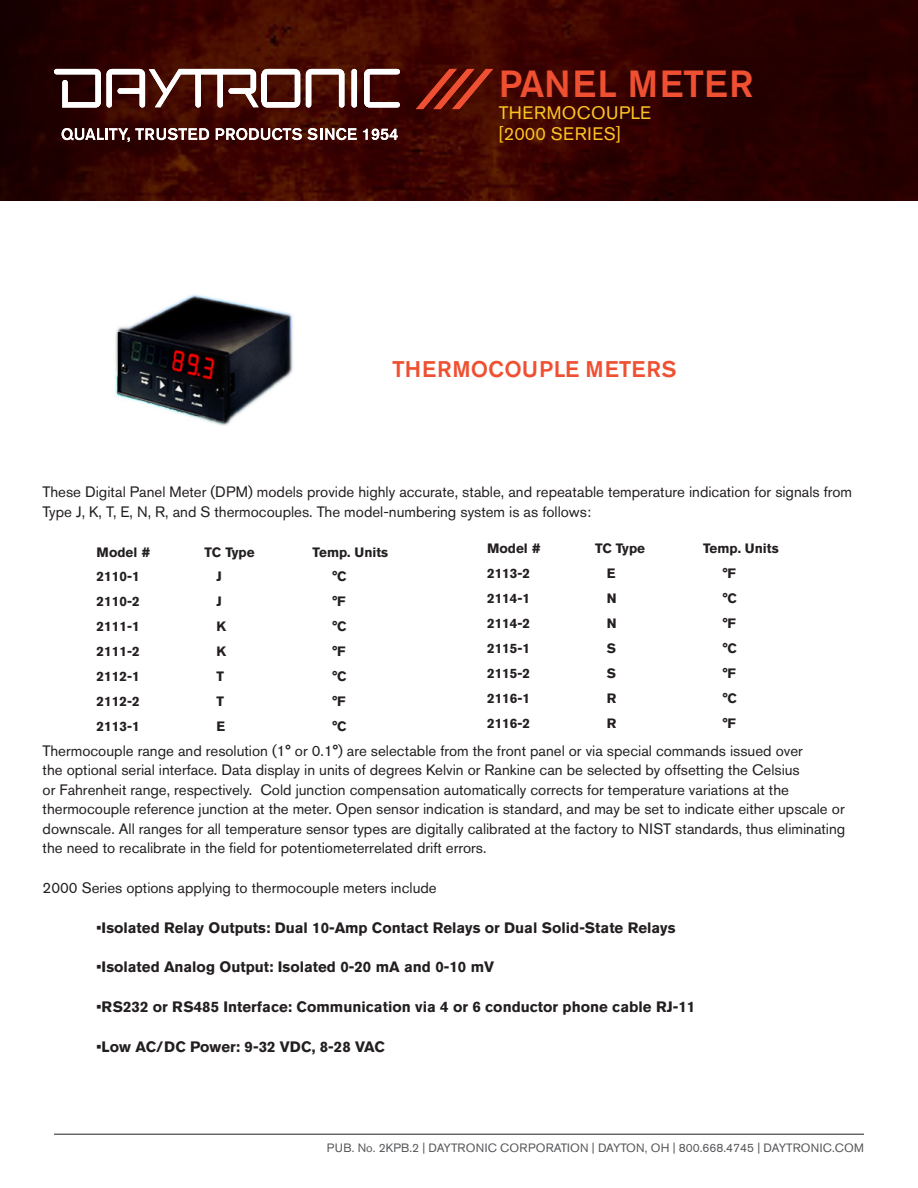
<style>
.page{position:relative;width:918px;height:1188px;background:#fff}
.page>*{position:absolute;margin:0;border:0;box-sizing:border-box;transform-origin:0 0}
.Orange_Model_Number{font:500 37.5px "Akzidenz Grotesk BE";letter-spacing:.02em;color:#ef5032}
.Orange_Header_Block{font:500 22.5px "Akzidenz Grotesk BE";letter-spacing:.02em;color:#ef5032}
.Yellow_Header_Type{font:18px "Akzidenz Grotesk BE";letter-spacing:.02em;color:#fec422}
.Last_Sentence_of_Bod{font:15px/19.5px "Akzidenz Grotesk BE";color:#231f20}
.Last_Sentence_of_Bod-2{font:700 15px "Akzidenz Grotesk BE";color:#231f20}
.Specifications_Copy{font:700 13.5px "Akzidenz Grotesk BE";color:#231f20}
.Footer_Copy{font:12px "Akzidenz Grotesk BE";color:#57585a}
</style>
<div class="page">
<hr style="left:54px;top:1134px;width:810px;height:1px;background:#231f20">
<img style="left:0;top:0;width:918px;height:201px">
<div style="left:351px;top:69px;width:6px;height:39px;background:#fff;border-radius:3px"></div>
<svg style="left:54px;top:69px;width:246px;height:39px"></svg>
<svg style="left:364px;top:69px;width:36px;height:39px"></svg>
<svg style="left:306px;top:69px;width:38px;height:39px"></svg>
<svg style="left:62px;top:128px;width:147px;height:14px"></svg>
<svg style="left:216px;top:128px;width:141px;height:12px"></svg>
<svg style="left:363px;top:129px;width:35px;height:11px"></svg>
<svg style="left:416px;top:69px;width:77px;height:40px;background:#761d0f"></svg>
<img style="left:115px;top:294px;width:178px;height:132px">
<p class="Orange_Model_Number" style="left:499px;top:61px;width:256px">PANEL METER</p>
<p class="Yellow_Header_Type" style="left:499px;top:102px;width:154px">THERMOCOUPLE</p>
<p class="Yellow_Header_Type" style="left:499px;top:123px;width:123px">[2000 SERIES]</p>
<p class="Orange_Header_Block" style="left:392px;top:355px;width:286px">THERMOCOUPLE METERS</p>
<p class="Last_Sentence_of_Bod" style="left:43px;top:482px;width:811px">These Digital Panel Meter (DPM) models provide highly accurate, stable, and repeatable temperature indication for signals from<br>Type J, K, T, E, N, R, and S thermocouples. The model-numbering system is as follows:</p>
<p class="Specifications_Copy" style="left:97px;top:544px;width:55px">Model #</p>
<p class="Specifications_Copy" style="left:205px;top:544px;width:51px">TC Type</p>
<p class="Specifications_Copy" style="left:313px;top:544px;width:77px">Temp. Units</p>
<p class="Specifications_Copy" style="left:97px;top:569px;width:44px">2110-1</p>
<p class="Specifications_Copy" style="left:216px;top:569px;width:7px">J</p>
<p class="Specifications_Copy" style="left:332px;top:569px;width:16px">°C</p>
<p class="Specifications_Copy" style="left:97px;top:594px;width:44px">2110-2</p>
<p class="Specifications_Copy" style="left:216px;top:594px;width:7px">J</p>
<p class="Specifications_Copy" style="left:332px;top:594px;width:15px">°F</p>
<p class="Specifications_Copy" style="left:97px;top:619px;width:44px">2111-1</p>
<p class="Specifications_Copy" style="left:216px;top:619px;width:11px">K</p>
<p class="Specifications_Copy" style="left:332px;top:619px;width:16px">°C</p>
<p class="Specifications_Copy" style="left:97px;top:644px;width:44px">2111-2</p>
<p class="Specifications_Copy" style="left:216px;top:644px;width:11px">K</p>
<p class="Specifications_Copy" style="left:332px;top:644px;width:15px">°F</p>
<p class="Specifications_Copy" style="left:97px;top:668px;width:44px">2112-1</p>
<p class="Specifications_Copy" style="left:216px;top:668px;width:9px">T</p>
<p class="Specifications_Copy" style="left:332px;top:668px;width:16px">°C</p>
<p class="Specifications_Copy" style="left:97px;top:693px;width:44px">2112-2</p>
<p class="Specifications_Copy" style="left:216px;top:693px;width:9px">T</p>
<p class="Specifications_Copy" style="left:332px;top:693px;width:15px">°F</p>
<p class="Specifications_Copy" style="left:97px;top:718px;width:44px">2113-1</p>
<p class="Specifications_Copy" style="left:216px;top:718px;width:10px">E</p>
<p class="Specifications_Copy" style="left:332px;top:718px;width:16px">°C</p>
<p class="Last_Sentence_of_Bod" style="left:43px;top:741px;width:804px">Thermocouple range and resolution (1° or 0.1°) are selectable from the front panel or via special commands issued over<br>the optional serial interface. Data display in units of degrees Kelvin or Rankine can be selected by offsetting the Celsius<br>or Fahrenheit range, respectively. Cold junction compensation automatically corrects for temperature variations at the thermocouple reference junction at the meter. Open sensor indication is standard, and may be set to indicate either upscale or downscale. All ranges for all temperature sensor types are digitally calibrated at the factory to NIST standards, thus eliminating the need to recalibrate in the field for potentiometerrelated drift errors.</p>
<p class="Last_Sentence_of_Bod" style="left:43px;top:878px;width:396px">2000 Series options applying to thermocouple meters include</p>
<p class="Last_Sentence_of_Bod-2" style="left:97px;top:919px;width:580px">•Isolated Relay Outputs: Dual 10-Amp Contact Relays or Dual Solid-State Relays</p>
<p class="Last_Sentence_of_Bod-2" style="left:97px;top:959px;width:399px">•Isolated Analog Output: Isolated 0-20 mA and 0-10 mV</p>
<p class="Last_Sentence_of_Bod-2" style="left:97px;top:998px;width:600px">•RS232 or RS485 Interface: Communication via 4 or 6 conductor phone cable RJ-11</p>
<p class="Last_Sentence_of_Bod-2" style="left:97px;top:1038px;width:290px">•Low AC/DC Power: 9-32 VDC, 8-28 VAC</p>
<p class="Specifications_Copy" style="left:487px;top:541px;width:55px">Model #</p>
<p class="Specifications_Copy" style="left:595px;top:541px;width:51px">TC Type</p>
<p class="Specifications_Copy" style="left:703px;top:541px;width:77px">Temp. Units</p>
<p class="Specifications_Copy" style="left:487px;top:566px;width:44px">2113-2</p>
<p class="Specifications_Copy" style="left:607px;top:566px;width:10px">E</p>
<p class="Specifications_Copy" style="left:723px;top:566px;width:15px">°F</p>
<p class="Specifications_Copy" style="left:487px;top:591px;width:44px">2114-1</p>
<p class="Specifications_Copy" style="left:607px;top:591px;width:11px">N</p>
<p class="Specifications_Copy" style="left:723px;top:591px;width:16px">°C</p>
<p class="Specifications_Copy" style="left:487px;top:616px;width:44px">2114-2</p>
<p class="Specifications_Copy" style="left:607px;top:616px;width:11px">N</p>
<p class="Specifications_Copy" style="left:723px;top:616px;width:15px">°F</p>
<p class="Specifications_Copy" style="left:487px;top:640px;width:44px">2115-1</p>
<p class="Specifications_Copy" style="left:607px;top:640px;width:11px">S</p>
<p class="Specifications_Copy" style="left:723px;top:640px;width:16px">°C</p>
<p class="Specifications_Copy" style="left:487px;top:665px;width:44px">2115-2</p>
<p class="Specifications_Copy" style="left:607px;top:665px;width:11px">S</p>
<p class="Specifications_Copy" style="left:723px;top:665px;width:15px">°F</p>
<p class="Specifications_Copy" style="left:487px;top:690px;width:44px">2116-1</p>
<p class="Specifications_Copy" style="left:607px;top:690px;width:11px">R</p>
<p class="Specifications_Copy" style="left:723px;top:690px;width:16px">°C</p>
<p class="Specifications_Copy" style="left:487px;top:715px;width:44px">2116-2</p>
<p class="Specifications_Copy" style="left:607px;top:715px;width:11px">R</p>
<p class="Specifications_Copy" style="left:723px;top:715px;width:15px">°F</p>
<p class="Footer_Copy" style="left:327px;top:1140px;width:539px">PUB. No. 2KPB.2 | DAYTRONIC CORPORATION | DAYTON, OH | 800.668.4745 | DAYTRONIC.COM</p>
</div>
